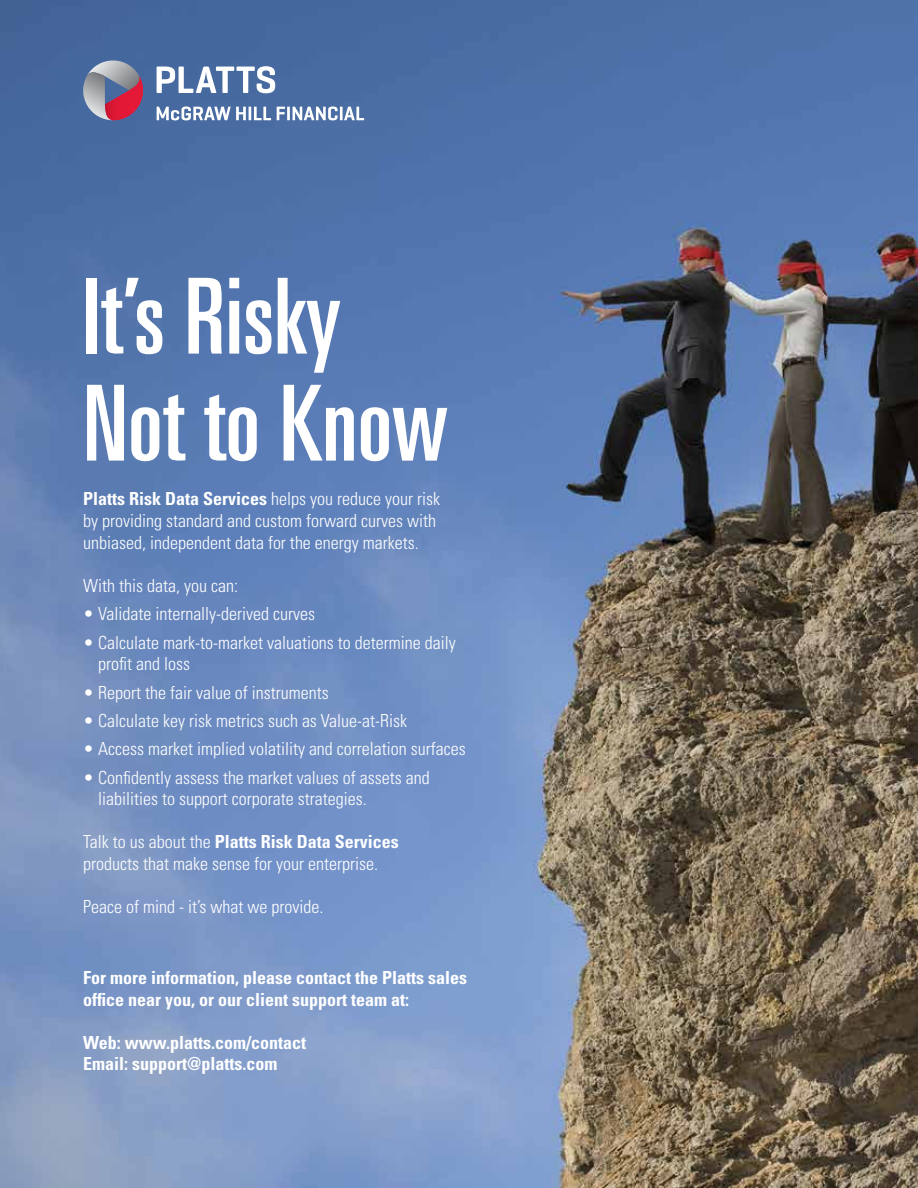
<style>
.page{position:relative;width:918px;height:1188px;background:#fff}
.page>*{position:absolute;margin:0;border:0;box-sizing:border-box;transform-origin:0 0}
.t1{font:ultra-condensed 105px/106.9px "Univers LT Std";color:#fff}
.t2{font:300 condensed 18px/21.6px "Univers LT Std";color:#fff}
.t3{font:700 condensed 18px/21.6px "Univers LT Std";color:#fff}
.s1{font-weight:700}
</style>
<div class="page">
<img style="left:0;top:0;width:918px;height:1188px">
<svg style="left:83px;top:60px;width:62px;height:60px;background:#937791"></svg>
<img style="left:105px;top:104px;width:8px;height:16px">
<svg style="left:157px;top:66px;width:118px;height:27px"></svg>
<svg style="left:157px;top:106px;width:114px;height:14px"></svg>
<svg style="left:277px;top:106px;width:87px;height:14px"></svg>
<h1 class="t1" style="left:83px;top:262px;width:366px">It’s Risky<br>Not to Know</h1>
<p class="t2" style="left:83px;top:488px;width:358px"><span class="s1">Platts Risk Data Services</span> helps you reduce your risk by providing standard and custom forward curves with unbiased, independent data for the energy markets.</p>
<p class="t2" style="left:83px;top:575px;width:156px">With this data, you can:</p>
<p class="t2" style="left:83px;top:603px;width:234px">• Validate internally-derived curves</p>
<p class="t2" style="left:98px;top:631px;width:359px;text-indent:-15px">• Calculate mark-to-market valuations to determine daily profit and loss</p>
<p class="t2" style="left:83px;top:681px;width:247px">• Report the fair value of instruments</p>
<p class="t2" style="left:83px;top:710px;width:326px">• Calculate key risk metrics such as Value-at-Risk</p>
<p class="t2" style="left:83px;top:738px;width:384px">• Access market implied volatility and correlation surfaces</p>
<p class="t2" style="left:98px;top:766px;width:333px;text-indent:-15px">• Confidently assess the market values of assets and liabilities to support corporate strategies.</p>
<p class="t2" style="left:83px;top:831px;width:317px">Talk to us about the <span class="s1">Platts Risk Data Services </span>products that make sense for your enterprise.</p>
<p class="t2" style="left:83px;top:896px;width:242px">Peace of mind - it’s what we provide.</p>
<p class="t3" style="left:83px;top:967px;width:385px">For more information, please contact the Platts sales office near you, or our client support team at:</p>
<p class="t3" style="left:83px;top:1031px;width:224px">Web: www.platts.com/contact<br>Email: support@platts.com</p>
</div>
